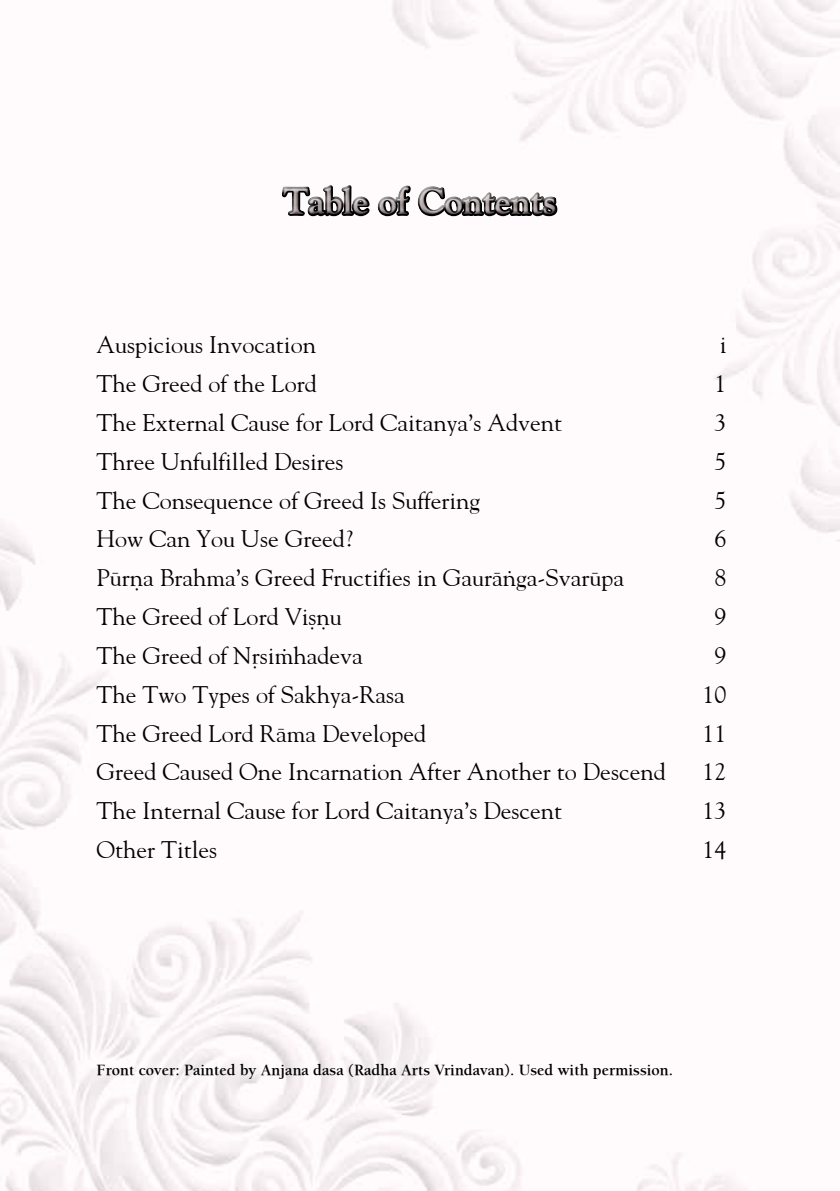
<style>
.page{position:relative;width:840px;height:1191px;background:#fff}
.page>*{position:absolute;margin:0;border:0;box-sizing:border-box;transform-origin:0 0}
.t1{font:700 36px "Gaudiya";color:#b6a8a9}
.t2{font:24px "Gaudiya";color:#000}
.t3{font:700 16px "Balaram";color:#000}
</style>
<div class="page">
<img style="left:0;top:0;width:839px;height:1191px">
<div style="left:275px;top:179px;width:285px;height:39px;background:#fff"></div>
<div style="left:277px;top:182px;width:286px;height:40px;background:#000;opacity:.75"></div>
<h1 class="t1" style="left:283px;top:179px;width:275px">Table of Contents</h1>
<p class="t2" style="left:96px;top:330px;width:221px">Auspicious Invocation</p>
<p class="t2" style="left:719px;top:330px;width:8px">i</p>
<p class="t2" style="left:96px;top:369px;width:221px">The Greed of the Lord</p>
<p class="t2" style="left:714px;top:369px;width:13px">1</p>
<p class="t2" style="left:96px;top:408px;width:467px">The External Cause for Lord Caitanya’s Advent</p>
<p class="t2" style="left:714px;top:408px;width:13px">3</p>
<p class="t2" style="left:96px;top:447px;width:248px">Three Unfulfilled Desires</p>
<p class="t2" style="left:714px;top:447px;width:13px">5</p>
<p class="t2" style="left:96px;top:485px;width:385px">The Consequence of Greed Is Suffering</p>
<p class="t2" style="left:714px;top:485px;width:13px">5</p>
<p class="t2" style="left:96px;top:524px;width:257px">How Can You Use Greed?</p>
<p class="t2" style="left:714px;top:524px;width:13px">6</p>
<p class="t2" style="left:96px;top:563px;width:529px">Pürëa Brahma’s Greed Fructifies in Gauräìga-Svarüpa</p>
<p class="t2" style="left:714px;top:563px;width:13px">8</p>
<p class="t2" style="left:96px;top:602px;width:247px">The Greed of Lord Viñëu</p>
<p class="t2" style="left:714px;top:602px;width:13px">9</p>
<p class="t2" style="left:96px;top:641px;width:267px">The Greed of Nåsiàhadeva</p>
<p class="t2" style="left:714px;top:641px;width:13px">9</p>
<p class="t2" style="left:96px;top:679px;width:309px">The Two Types of Sakhya-Rasa</p>
<p class="t2" style="left:702px;top:679px;width:25px">10</p>
<p class="t2" style="left:96px;top:718px;width:331px">The Greed Lord Räma Developed</p>
<p class="t2" style="left:702px;top:718px;width:25px">11</p>
<p class="t2" style="left:96px;top:757px;width:570px">Greed Caused One Incarnation After Another to Descend</p>
<p class="t2" style="left:702px;top:757px;width:25px">12</p>
<p class="t2" style="left:96px;top:796px;width:467px">The Internal Cause for Lord Caitanya’s Descent</p>
<p class="t2" style="left:702px;top:796px;width:25px">13</p>
<p class="t2" style="left:96px;top:835px;width:122px">Other Titles</p>
<p class="t2" style="left:702px;top:835px;width:25px">14</p>
<p class="t3" style="left:96px;top:1060px;width:578px">Front cover: Painted by Anjana dasa (Radha Arts Vrindavan). Used with permission.</p>
</div>
